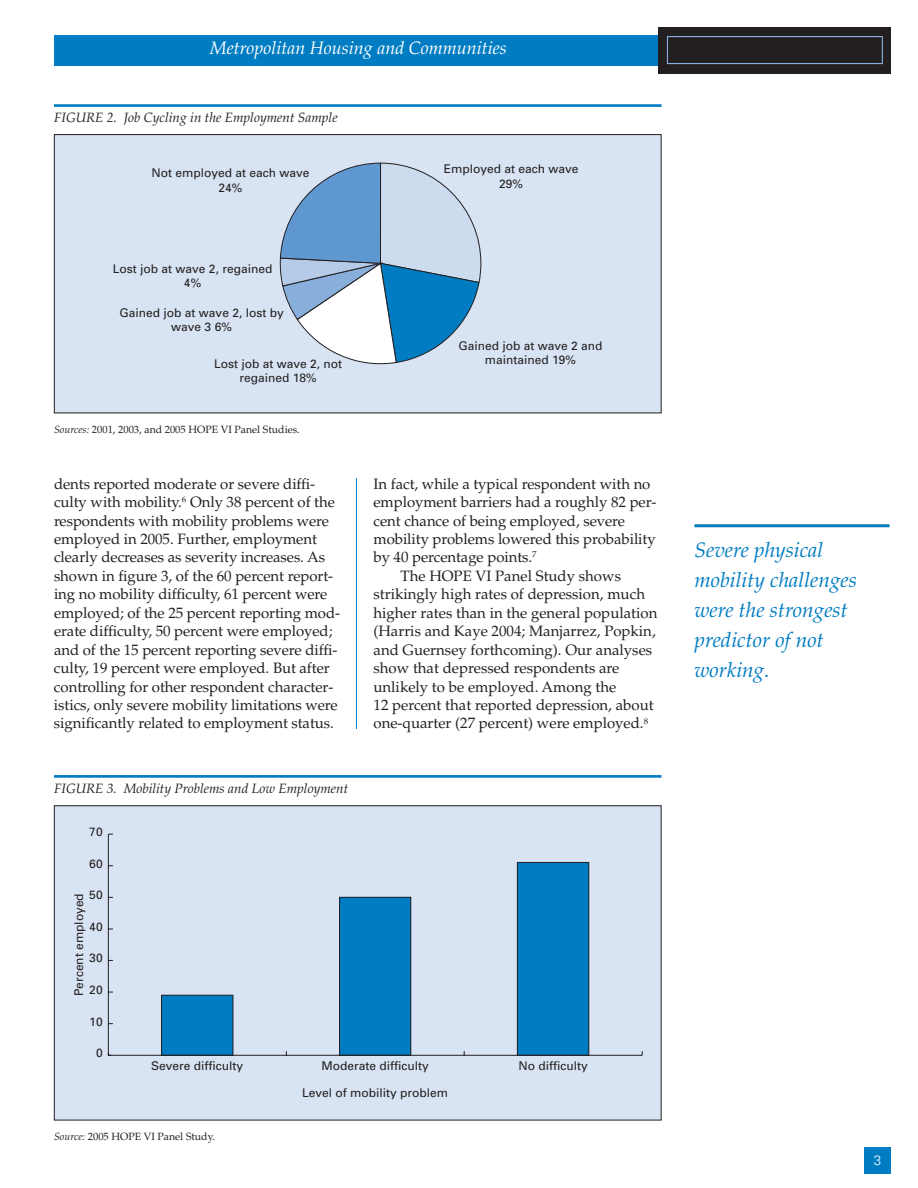
<style>
.page{position:relative;width:918px;height:1188px;background:#fff}
.page>*{position:absolute;margin:0;border:0;box-sizing:border-box;transform-origin:0 0}
.t1{font:italic 21px/30px "Palatino";color:#007cc2}
.t2{font:italic 18px "Palatino";color:#fff}
.t3{font:15px/18.5px "Palatino";letter-spacing:-.005em;color:#231f20}
.t4{font:italic 13.5px "Palatino";color:#231f20}
.t5{font:300 13.5px "Univers";color:#fff}
.t6{font:12px/14.4px "Univers";color:#231f20;text-align:center}
.t7{font:10.5px "Palatino";color:#231f20}
.s1{font-style:italic}
</style>
<div class="page">
<div style="left:54px;top:35px;width:609px;height:30px;background:#007cc2"></div>
<div style="left:659px;top:27px;width:232px;height:46px;background:#231f20"></div>
<div style="left:667px;top:36px;width:216px;height:28px;border:1px solid #89b0dc"></div>
<div style="left:864px;top:1148px;width:27px;height:26px;background:#007cc2"></div>
<hr style="left:356px;top:478px;width:1px;height:251px;background:#007cc2">
<hr style="left:694px;top:524px;width:196px;height:3px;background:#007cc2">
<div style="left:54px;top:135px;width:607px;height:278px;background:#d8e4f3"></div>
<svg style="left:280px;top:163px;width:202px;height:202px"></svg>
<div style="left:54px;top:134px;width:607px;height:279px;border:1px solid #231f20"></div>
<hr style="left:54px;top:104px;width:608px;height:3px;background:#007cc2">
<div style="left:54px;top:806px;width:607px;height:314px;background:#d8e4f3"></div>
<div style="left:162px;top:995px;width:71px;height:60px;background:#007cc2"></div>
<div style="left:161px;top:995px;width:72px;height:61px;border:1px solid #231f20"></div>
<div style="left:340px;top:897px;width:71px;height:158px;background:#007cc2"></div>
<div style="left:339px;top:897px;width:72px;height:159px;border:1px solid #231f20"></div>
<div style="left:517px;top:862px;width:72px;height:193px;background:#007cc2"></div>
<div style="left:517px;top:862px;width:72px;height:194px;border:1px solid #231f20"></div>
<hr style="left:108px;top:834px;width:1px;height:221px;background:#231f20">
<hr style="left:108px;top:1055px;width:534px;height:1px;background:#231f20">
<hr style="left:54px;top:775px;width:608px;height:3px;background:#007cc2">
<p class="t2" style="left:210px;top:41px;width:299px">Metropolitan Housing and Communities</p>
<p class="t4" style="left:54px;top:112px;width:285px">FIGURE 2. Job Cycling in the Employment Sample</p>
<p class="t6" style="left:152px;top:167px;width:160px">Not employed at each wave<br>24%</p>
<p class="t6" style="left:113px;top:263px;width:161px">Lost job at wave 2, regained<br>4%</p>
<p class="t6" style="left:120px;top:306px;width:166px">Gained job at wave 2, lost by wave 3 6%</p>
<p class="t6" style="left:444px;top:163px;width:136px">Employed at each wave<br>29%</p>
<p class="t6" style="left:458px;top:339px;width:146px">Gained job at wave 2 and</p>
<p class="t6" style="left:214px;top:357px;width:130px">Lost job at wave 2, not</p>
<p class="t6" style="left:485px;top:354px;width:93px">maintained 19%</p>
<p class="t6" style="left:240px;top:372px;width:79px">regained 18%</p>
<p class="t7" style="left:54px;top:426px;width:247px"><span class="s1">Sources:</span> 2001, 2003, and 2005 HOPE VI Panel Studies.</p>
<p class="t3" style="left:54px;top:476px;width:288px">dents reported moderate or severe diffi&shy;culty with mobility.<sup>6</sup> Only 38 percent of the respondents with mobility problems were employed in 2005. Further, employment clearly decreases as severity increases. As shown in figure 3, of the 60 percent report&shy;ing no mobility difficulty, 61 percent were employed; of the 25 percent reporting mod&shy;erate difficulty, 50 percent were employed; and of the 15 percent reporting severe diffi&shy;culty, 19 percent were employed. But after controlling for other respondent character&shy;istics, only severe mobility limitations were significantly related to employment status.</p>
<p class="t3" style="left:374px;top:476px;width:279px">In fact, while a typical respondent with no</p>
<p class="t3" style="left:374px;top:494px;width:285px">employment barriers had a roughly 82 per-</p>
<p class="t3" style="left:374px;top:513px;width:253px">cent chance of being employed, severe</p>
<p class="t3" style="left:374px;top:531px;width:284px">mobility problems lowered this probability</p>
<p class="t3" style="left:374px;top:550px;width:165px">by 40 percentage points.<sup>7</sup></p>
<p class="t3" style="left:400px;top:568px;width:222px">The HOPE VI Panel Study shows</p>
<p class="t3" style="left:374px;top:587px;width:273px">strikingly high rates of depression, much</p>
<p class="t3" style="left:374px;top:605px;width:285px">higher rates than in the general population</p>
<p class="t3" style="left:374px;top:624px;width:284px">(Harris and Kaye 2004; Manjarrez, Popkin,</p>
<p class="t3" style="left:374px;top:642px;width:280px">and Guernsey forthcoming). Our analyses</p>
<p class="t3" style="left:374px;top:661px;width:247px">show that depressed respondents are</p>
<p class="t3" style="left:374px;top:679px;width:244px">unlikely to be employed. Among the</p>
<p class="t3" style="left:374px;top:697px;width:282px">12 percent that reported depression, about</p>
<p class="t3" style="left:374px;top:716px;width:276px">one-quarter (27 percent) were employed.<sup>8</sup></p>
<p class="t4" style="left:54px;top:783px;width:296px">FIGURE 3. Mobility Problems and Low Employment</p>
<p class="t6" style="left:89px;top:826px;width:15px">70</p>
<p class="t6" style="left:89px;top:857px;width:15px">60</p>
<p class="t6" style="left:89px;top:889px;width:15px">50</p>
<p class="t6" style="left:73px;top:996px;width:104px;rotate:-90deg">Percent employed</p>
<p class="t6" style="left:89px;top:920px;width:15px">40</p>
<p class="t6" style="left:89px;top:952px;width:15px">30</p>
<p class="t6" style="left:89px;top:984px;width:15px">20</p>
<p class="t6" style="left:89px;top:1015px;width:15px">10</p>
<p class="t6" style="left:96px;top:1047px;width:8px">0</p>
<p class="t6" style="left:151px;top:1060px;width:94px">Severe difficulty</p>
<p class="t6" style="left:322px;top:1060px;width:109px">Moderate difficulty</p>
<p class="t6" style="left:518px;top:1060px;width:71px">No difficulty</p>
<p class="t6" style="left:302px;top:1087px;width:148px">Level of mobility problem</p>
<p class="t7" style="left:54px;top:1132px;width:162px"><span class="s1">Source:</span> 2005 HOPE VI Panel Study.</p>
<h1 class="t1" style="left:694px;top:537px;width:164px">Severe physical mobility challenges were the strongest predictor of not working.</h1>
<p class="t5" style="left:874px;top:1155px;width:9px">3</p>
</div>
